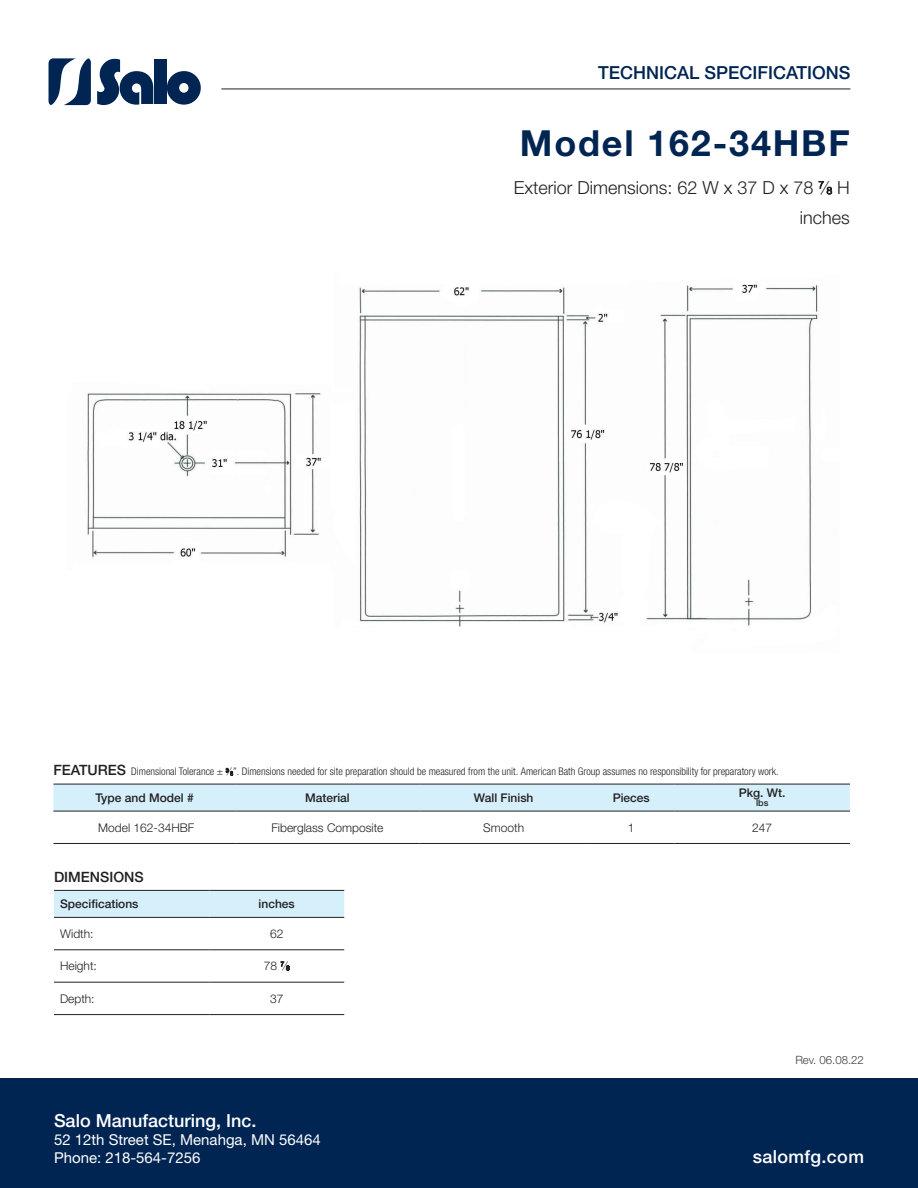
<style>
.page{position:relative;width:918px;height:1188px;background:#fff}
.page>*{position:absolute;margin:0;border:0;box-sizing:border-box;transform-origin:0 0}
.Dk_Blue_Model__s{font:700 36px "Helvetica Neue LT Std";letter-spacing:.05em;color:#002553}
.Black_Model_Specs{font:300 18px "Helvetica Neue LT Std";color:#231f20}
.t1{font:500 18px "Helvetica Neue LT Std";color:#002553}
.t2{font:500 18px "Helvetica Neue LT Std";color:#fff}
.t3{font:500 18px "Helvetica Neue LT Std";letter-spacing:.02em;color:#fff}
.t4{font:15px/18px "Helvetica Neue LT Std";color:#fff}
.Table_head{font:500 14.25px "Helvetica Neue LT Std";color:#231f20}
.table_body{font:300 12px "Helvetica Neue LT Std";color:#231f20}
.column_head{font:500 12px "Helvetica Neue LT Std";color:#231f20}
.Table_head-2{font:500 12px "Helvetica Neue LT Std";color:#231f20}
.t5{font:300 11.4px "Helvetica Neue LT Std";color:#3e3e3f}
.Table_head-3{font:300 condensed 10.5px "Helvetica Neue LT Std";color:#231f20}
.column_head-2{font:500 9px "Helvetica Neue LT Std";color:#231f20}
.s1{font-size:9.9px}
.s2{font-weight:500;font-stretch:normal;font-size:14.25px}
.s3{font-size:5.7px}
.s4{font-size:6.6px}
</style>
<div class="page">
<hr style="left:221px;top:89px;width:629px;height:1px;background:#231f20">
<div style="left:0;top:1078px;width:918px;height:110px;background:#002553"></div>
<svg style="left:48px;top:58px;width:43px;height:47px"></svg>
<svg style="left:97px;top:59px;width:56px;height:46px"></svg>
<div style="left:154px;top:60px;width:12px;height:44px;background:#002553"></div>
<svg style="left:167px;top:71px;width:34px;height:34px"></svg>
<div style="left:53px;top:785px;width:797px;height:26px;background:#d6f0fb"></div>
<hr style="left:53px;top:784px;width:183px;height:1px;background:#231f20">
<hr style="left:236px;top:784px;width:183px;height:1px;background:#231f20">
<hr style="left:419px;top:784px;width:169px;height:1px;background:#231f20">
<hr style="left:588px;top:784px;width:86px;height:1px;background:#231f20">
<hr style="left:674px;top:784px;width:176px;height:1px;background:#231f20">
<hr style="left:53px;top:811px;width:183px;height:1px;background:#231f20">
<hr style="left:236px;top:811px;width:183px;height:1px;background:#231f20">
<hr style="left:419px;top:811px;width:169px;height:1px;background:#231f20">
<hr style="left:588px;top:811px;width:86px;height:1px;background:#231f20">
<hr style="left:674px;top:811px;width:176px;height:1px;background:#231f20">
<hr style="left:53px;top:843px;width:183px;height:1px;background:#231f20">
<hr style="left:236px;top:843px;width:183px;height:1px;background:#231f20">
<hr style="left:419px;top:843px;width:169px;height:1px;background:#231f20">
<hr style="left:588px;top:843px;width:86px;height:1px;background:#231f20">
<hr style="left:674px;top:843px;width:176px;height:1px;background:#231f20">
<div style="left:54px;top:891px;width:290px;height:26px;background:#d6f0fb"></div>
<hr style="left:54px;top:890px;width:155px;height:1px;background:#231f20">
<hr style="left:209px;top:890px;width:135px;height:1px;background:#231f20">
<hr style="left:54px;top:917px;width:155px;height:1px;background:#231f20">
<hr style="left:209px;top:917px;width:135px;height:1px;background:#231f20">
<hr style="left:54px;top:950px;width:155px;height:1px;background:#231f20">
<hr style="left:209px;top:950px;width:135px;height:1px;background:#231f20">
<hr style="left:54px;top:982px;width:155px;height:1px;background:#231f20">
<hr style="left:209px;top:982px;width:135px;height:1px;background:#231f20">
<hr style="left:54px;top:1014px;width:155px;height:1px;background:#231f20">
<hr style="left:209px;top:1014px;width:135px;height:1px;background:#231f20">
<img style="left:87px;top:284px;width:731px;height:343px">
<h2 class="t1" style="left:598px;top:62px;width:254px">TECHNICAL SPECIFICATIONS</h2>
<p class="Dk_Blue_Model__s" style="left:520px;top:121px;width:331px">Model 162-34HBF</p>
<p class="Black_Model_Specs" style="left:514px;top:177px;width:338px">Exterior Dimensions: 62 W x 37 D x 78 <sup>7</sup>⁄<span class="s1">8</span> H</p>
<p class="Black_Model_Specs" style="left:800px;top:207px;width:52px">inches</p>
<p class="Table_head-3" style="left:53px;top:766px;width:727px"><span class="s2">FEATURES</span> Dimensional Tolerance ± <sup>3</sup>⁄<span class="s3">8</span>”. Dimensions needed for site preparation should be measured from the unit. American Bath Group assumes no responsibility for preparatory work.</p>
<p class="column_head" style="left:95px;top:790px;width:100px">Type and Model #</p>
<p class="column_head" style="left:305px;top:790px;width:46px">Material</p>
<p class="column_head" style="left:474px;top:790px;width:61px">Wall Finish</p>
<p class="column_head" style="left:613px;top:790px;width:39px">Pieces</p>
<p class="column_head" style="left:739px;top:786px;width:48px">Pkg. Wt.</p>
<p class="column_head-2" style="left:756px;top:798px;width:14px">lbs</p>
<p class="table_body" style="left:98px;top:820px;width:98px">Model 162-34HBF</p>
<p class="table_body" style="left:272px;top:820px;width:114px">Fiberglass Composite</p>
<p class="table_body" style="left:483px;top:820px;width:42px">Smooth</p>
<p class="table_body" style="left:628px;top:820px;width:8px">1</p>
<p class="table_body" style="left:752px;top:820px;width:22px">247</p>
<p class="Table_head" style="left:54px;top:868px;width:91px">DIMENSIONS</p>
<p class="column_head" style="left:60px;top:897px;width:80px">Specifications</p>
<p class="Table_head-2" style="left:259px;top:897px;width:38px">inches</p>
<p class="table_body" style="left:60px;top:926px;width:35px">Width:</p>
<p class="table_body" style="left:270px;top:926px;width:15px">62</p>
<p class="table_body" style="left:60px;top:959px;width:38px">Height:</p>
<p class="table_body" style="left:264px;top:959px;width:27px">78 <sup>7</sup>⁄<span class="s4">8</span></p>
<p class="table_body" style="left:60px;top:991px;width:36px">Depth:</p>
<p class="table_body" style="left:270px;top:991px;width:15px">37</p>
<p class="t5" style="left:795px;top:1053px;width:70px">Rev. 06.08.22</p>
<h2 class="t2" style="left:54px;top:1110px;width:204px">Salo Manufacturing, Inc.</h2>
<h3 class="t4" style="left:54px;top:1130px;width:268px">52 12th Street SE, Menahga, MN 56464<br>Phone: 218-564-7256</h3>
<h2 class="t3" style="left:753px;top:1146px;width:113px">salomfg.com</h2>
</div>
